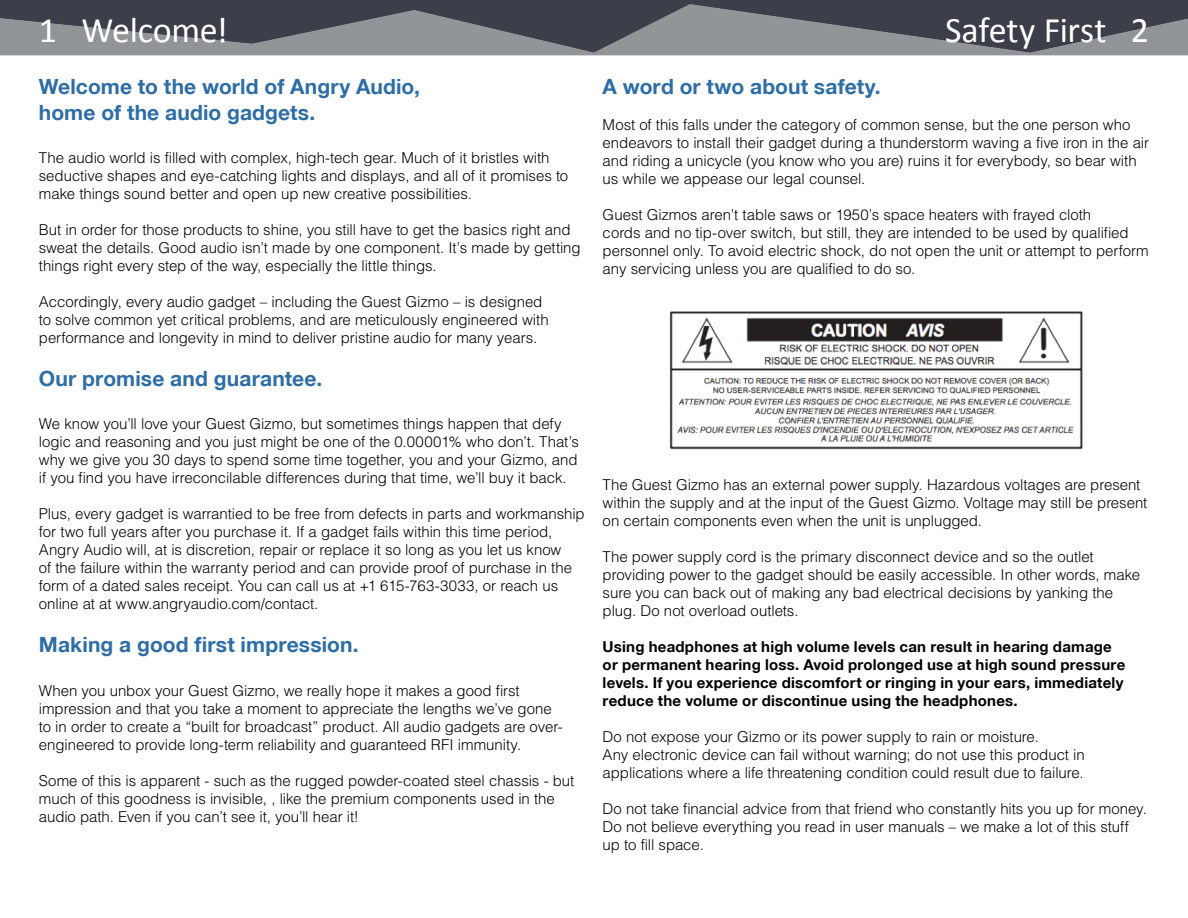
<style>
.page{position:relative;width:1188px;height:918px;background:#fff}
.page>*{position:absolute;margin:0;border:0;box-sizing:border-box;transform-origin:0 0}
.Page_Header{font:36px "Calibri";letter-spacing:-.01em;color:#fff}
.Section_Header{font:700 21px/25.2px "Helvetica Neue LT";letter-spacing:.005em;color:#2e6da6}
.t1{font:300 15px/18px "Helvetica";letter-spacing:-.005em;color:#020304}
.t2{font:700 15px/18px "Helvetica Neue LT";letter-spacing:.015em;color:#020304}
</style>
<div class="page">
<hr style="left:0;top:0;width:1188px;height:4px;background:#3c3e49">
<svg style="left:0;top:4px;width:1188px;height:51px;background:#66686f"></svg>
<img style="left:669px;top:311px;width:414px;height:139px">
<p class="Page_Header" style="left:39px;top:5px;width:191px">1 Welcome!</p>
<p class="Page_Header" style="left:945px;top:5px;width:206px">Safety First 2</p>
<p class="Section_Header" style="left:39px;top:74px;width:383px">Welcome to the world of Angry Audio, home of the audio gadgets.</p>
<p class="t1" style="left:39px;top:148px;width:531px">The audio world is filled with complex, high-tech gear. Much of it bristles with seductive shapes and eye-catching lights and displays, and all of it promises to make things sound better and open up new creative possibilities.</p>
<p class="t1" style="left:39px;top:220px;width:543px">But in order for those products to shine, you still have to get the basics right and sweat the details. Good audio isn’t made by one component. It’s made by getting things right every step of the way, especially the little things.</p>
<p class="t1" style="left:39px;top:292px;width:511px">Accordingly, every audio gadget – including the Guest Gizmo – is designed to solve common yet critical problems, and are meticulously engineered with performance and longevity in mind to deliver pristine audio for many years.</p>
<p class="Section_Header" style="left:39px;top:366px;width:285px">Our promise and guarantee.</p>
<p class="t1" style="left:39px;top:415px;width:542px">We know you’ll love your Guest Gizmo, but sometimes things happen that defy logic and reasoning and you just might be one of the 0.00001% who don’t. That’s why we give you 30 days to spend some time together, you and your Gizmo, and if you find you have irreconcilable differences during that time, we’ll buy it back.</p>
<p class="t1" style="left:39px;top:505px;width:547px">Plus, every gadget is warrantied to be free from defects in parts and workmanship for two full years after you purchase it. If a gadget fails within this time period, Angry Audio will, at is discretion, repair or replace it so long as you let us know<br>of the failure within the warranty period and can provide proof of purchase in the form of a dated sales receipt. You can call us at +1 615-763-3033, or reach us online at at www.angryaudio.com/contact.</p>
<p class="Section_Header" style="left:39px;top:632px;width:321px">Making a good first impression.</p>
<p class="t1" style="left:39px;top:681px;width:525px">When you unbox your Guest Gizmo, we really hope it makes a good first impression and that you take a moment to appreciate the lengths we’ve gone to in order to create a “built for broadcast” product. All audio gadgets are over&shy;engineered to provide long-term reliability and guaranteed RFI immunity.</p>
<p class="t1" style="left:39px;top:771px;width:537px">Some of this is apparent - such as the rugged powder-coated steel chassis - but much of this goodness is invisible, , like the premium components used in the audio path. Even if you can’t see it, you’ll hear it!</p>
<p class="Section_Header" style="left:603px;top:74px;width:280px">A word or two about safety.</p>
<p class="t1" style="left:603px;top:116px;width:548px">Most of this falls under the category of common sense, but the one person who endeavors to install their gadget during a thunderstorm waving a five iron in the air and riding a unicycle (you know who you are) ruins it for everybody, so bear with us while we appease our legal counsel.</p>
<p class="t1" style="left:603px;top:206px;width:547px">Guest Gizmos aren’t table saws or 1950’s space heaters with frayed cloth<br>cords and no tip-over switch, but still, they are intended to be used by qualified personnel only. To avoid electric shock, do not open the unit or attempt to perform any servicing unless you are qualified to do so.</p>
<p class="t1" style="left:603px;top:476px;width:546px">The Guest Gizmo has an external power supply. Hazardous voltages are present within the supply and at the input of the Guest Gizmo. Voltage may still be present on certain components even when the unit is unplugged.</p>
<p class="t1" style="left:603px;top:548px;width:539px">The power supply cord is the primary disconnect device and so the outlet providing power to the gadget should be easily accessible. In other words, make sure you can back out of making any bad electrical decisions by yanking the plug. Do not overload outlets.</p>
<p class="t2" style="left:603px;top:638px;width:524px">Using headphones at high volume levels can result in hearing damage or permanent hearing loss. Avoid prolonged use at high sound pressure levels. If you experience discomfort or ringing in your ears, immediately reduce the volume or discontinue using the headphones.</p>
<p class="t1" style="left:603px;top:728px;width:438px">Do not expose your Gizmo or its power supply to rain or moisture.</p>
<p class="t1" style="left:603px;top:746px;width:484px">Any electronic device can fail without warning; do not use this product in applications where a life threatening condition could result due to failure.</p>
<p class="t1" style="left:603px;top:800px;width:546px">Do not take financial advice from that friend who constantly hits you up for money.<br>Do not believe everything you read in user manuals – we make a lot of this stuff up to fill space.</p>
</div>
